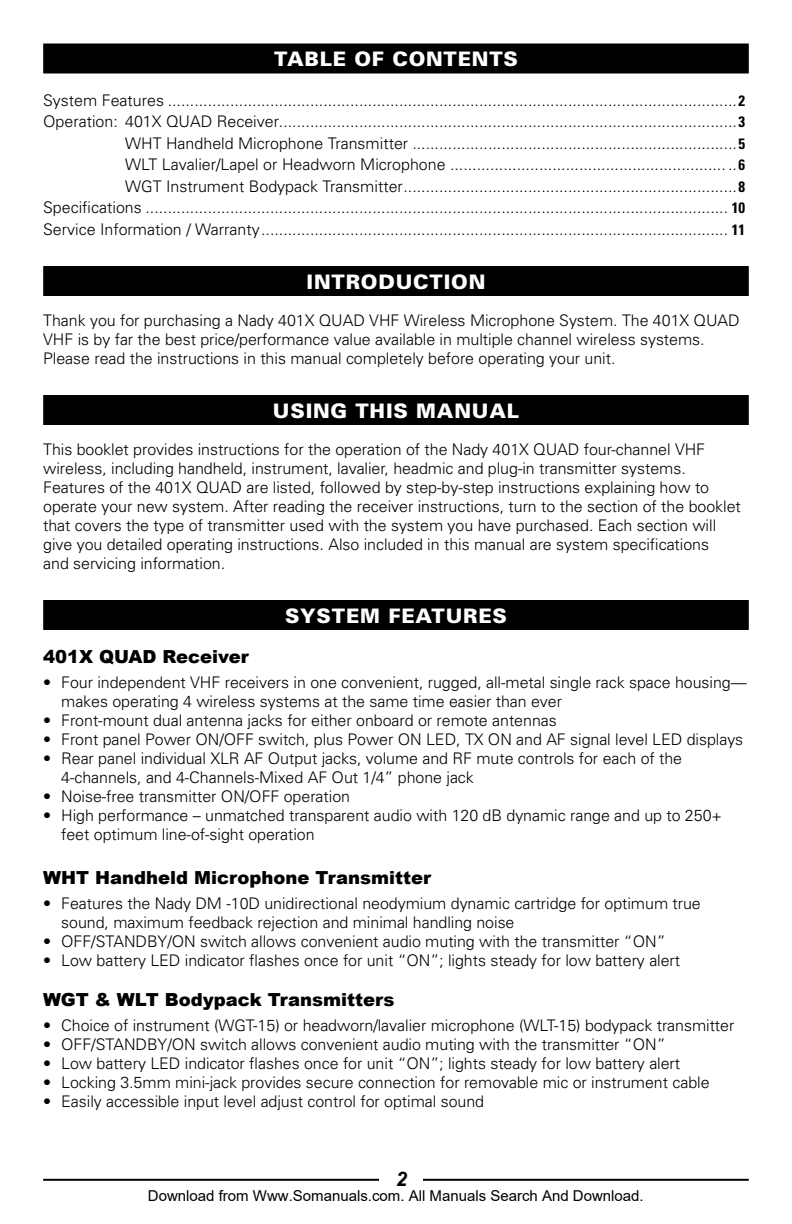
<style>
.page{position:relative;width:792px;height:1224px;background:#fff}
.page>*{position:absolute;margin:0;border:0;box-sizing:border-box;transform-origin:0 0}
.t1{font:900 20px "Univers";letter-spacing:.04em;color:#fff}
.t2{font:italic 700 20px "Arial";color:#000}
.t3{font:900 18px "Arial";color:#000}
.t4{font:300 16px/19px "Univers";letter-spacing:-.005em;color:#000}
.t5{font:15px "Arial";color:#000}
.s1{font-weight:700;font-stretch:condensed;font-size:15px}
</style>
<div class="page">
<hr style="left:43px;top:1179px;width:706px;height:2px;background:#000">
<div style="left:379px;top:1172px;width:44px;height:26px;background:#fff"></div>
<div style="left:43px;top:43px;width:706px;height:30px;background:#000"></div>
<div style="left:43px;top:266px;width:706px;height:30px;background:#000"></div>
<div style="left:43px;top:395px;width:706px;height:30px;background:#000"></div>
<div style="left:43px;top:600px;width:706px;height:30px;background:#000"></div>
<p class="t1" style="left:274px;top:47px;width:245px">TABLE OF CONTENTS</p>
<p class="t4" style="left:43px;top:90px;width:704px;line-height:21.4px;text-align:right">System Features ................................................................................................................................<span class="s1">2<br></span>Operation: 401X QUAD Receiver.......................................................................................................<span class="s1">3<br></span>WHT Handheld Microphone Transmitter .........................................................................<span class="s1">5<br></span>WLT Lavalier/Lapel or Headworn Microphone .............................................................. ..<span class="s1">6<br></span>WGT Instrument Bodypack Transmitter...........................................................................<span class="s1">8<br></span>Specifications ................................................................................................................................... <span class="s1">10<br></span>Service Information / Warranty......................................................................................................... <span class="s1">11</span></p>
<p class="t1" style="left:307px;top:269px;width:162px">INTRODUCTION</p>
<p class="t4" style="left:43px;top:311px;width:698px">Thank you for purchasing a Nady 401X QUAD VHF Wireless Microphone System. The 401X QUAD<br>VHF is by far the best price/performance value available in multiple channel wireless systems.<br>Please read the instructions in this manual completely before operating your unit.</p>
<p class="t1" style="left:273px;top:398px;width:232px">USING THIS MANUAL</p>
<p class="t4" style="left:43px;top:440px;width:699px">This booklet provides instructions for the operation of the Nady 401X QUAD four-channel VHF wireless, including handheld, instrument, lavalier, headmic and plug-in transmitter systems.<br>Features of the 401X QUAD are listed, followed by step-by-step instructions explaining how to operate your new system. After reading the receiver instructions, turn to the section of the booklet that covers the type of transmitter used with the system you have purchased. Each section will give you detailed operating instructions. Also included in this manual are system specifications<br>and servicing information.</p>
<p class="t1" style="left:285px;top:603px;width:119px">SYSTEM FEA</p>
<p class="t1" style="left:432px;top:603px;width:62px">TURES</p>
<p class="t3" style="left:43px;top:644px;width:207px">401X QUAD Receiver</p>
<p class="t4" style="left:61px;top:673px;width:687px;text-indent:-18px">• Four independent VHF receivers in one convenient, rugged, all-metal single rack space housing— makes operating 4 wireless systems at the same time easier than ever</p>
<p class="t4" style="left:43px;top:711px;width:515px">• Front-mount dual antenna jacks for either onboard or remote antennas</p>
<p class="t4" style="left:43px;top:730px;width:702px">• Front panel Power ON/OFF switch, plus Power ON LED, TX ON and AF signal level LED displays</p>
<p class="t4" style="left:61px;top:749px;width:623px;text-indent:-18px">• Rear panel individual XLR AF Output jacks, volume and RF mute controls for each of the<br>4-channels, and 4-Channels-Mixed AF Out 1/4” phone jack</p>
<p class="t4" style="left:43px;top:787px;width:308px">• Noise-free transmitter ON/OFF operation</p>
<p class="t4" style="left:61px;top:806px;width:662px;text-indent:-18px">• High performance – unmatched transparent audio with 120 dB dynamic range and up to 250+ feet optimum line-of-sight operation</p>
<p class="t3" style="left:43px;top:865px;width:389px">WHT Handheld Microphone Transmitter</p>
<p class="t4" style="left:61px;top:894px;width:641px;text-indent:-18px">• Features the Nady DM -10D unidirectional neodymium dynamic cartridge for optimum true sound, maximum feedback rejection and minimal handling noise</p>
<p class="t4" style="left:43px;top:932px;width:624px">• OFF/STANDBY/ON switch allows convenient audio muting with the transmitter “ON”</p>
<p class="t4" style="left:43px;top:951px;width:639px">• Low battery LED indicator flashes once for unit “ON”; lights steady for low battery alert</p>
<p class="t3" style="left:43px;top:987px;width:353px">WGT &amp; WLT Bodypack Transmitters</p>
<p class="t4" style="left:43px;top:1016px;width:693px">• Choice of instrument (WGT-15) or headworn/lavalier microphone (WLT-15) bodypack transmitter</p>
<p class="t4" style="left:43px;top:1035px;width:624px">• OFF/STANDBY/ON switch allows convenient audio muting with the transmitter “ON”</p>
<p class="t4" style="left:43px;top:1054px;width:639px">• Low battery LED indicator flashes once for unit “ON”; lights steady for low battery alert</p>
<p class="t4" style="left:43px;top:1073px;width:668px">• Locking 3.5mm mini-jack provides secure connection for removable mic or instrument cable</p>
<p class="t4" style="left:43px;top:1092px;width:442px">• Easily accessible input level adjust control for optimal sound</p>
<p class="t2" style="left:396px;top:1166px;width:13px">2</p>
<p class="t5" style="left:148px;top:1187px;width:497px">Download from Www.Somanuals.com. All Manuals Search And Download.</p>
</div>
